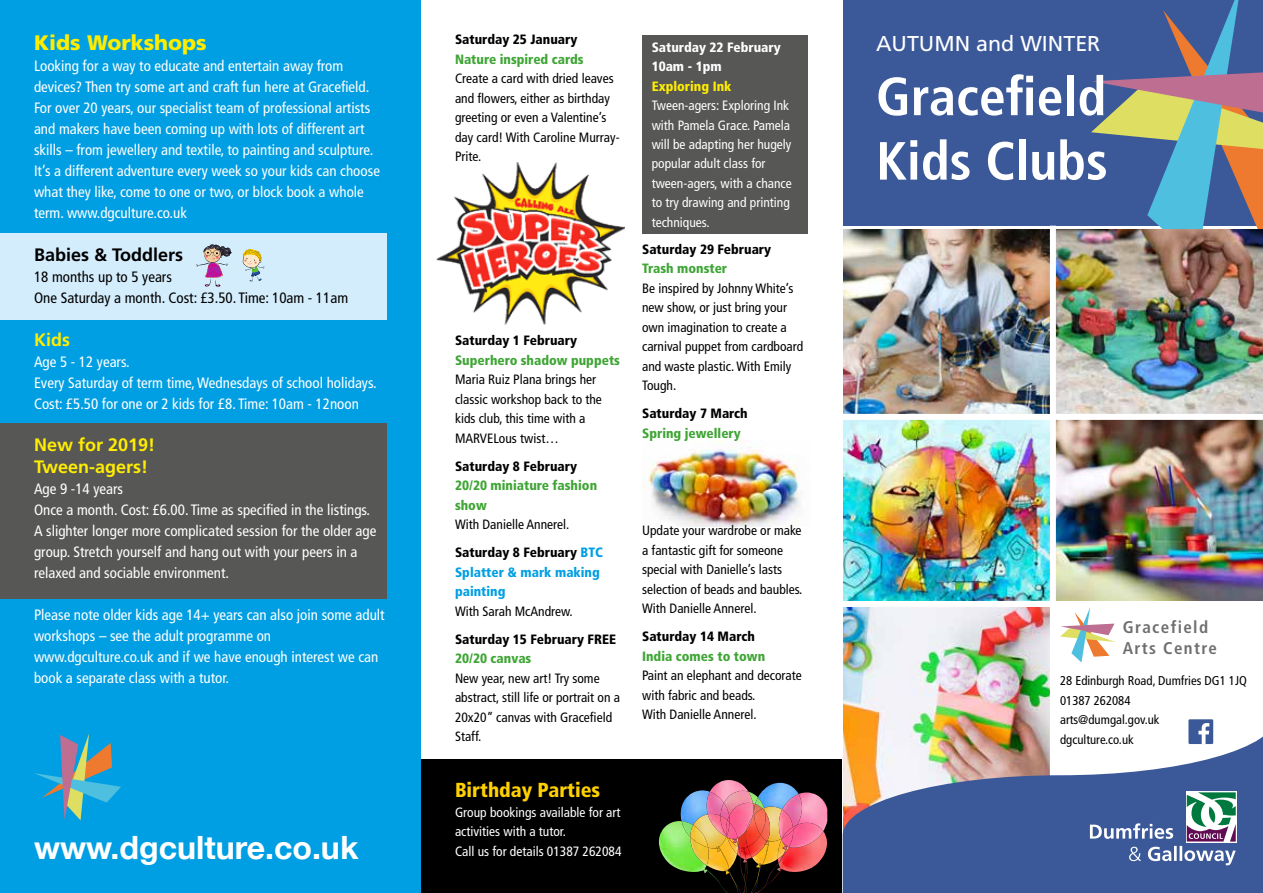
<style>
.page{position:relative;width:1263px;height:893px;background:#fff}
.page>*{position:absolute;margin:0;border:0;box-sizing:border-box;transform-origin:0 0}
.t1{font:700 condensed 53.7px/64.5px "Frutiger";color:#fff}
.t2{font:700 32.1px "Helvetica Neue";color:#fff}
.t3{font:21.45px "Frutiger";color:#fff}
.t4{font:900 21px "Frutiger";color:#ffed00}
.t5{font:900 condensed 20.25px "Frutiger";color:#ffd100}
.t6{font:700 18px/21.6px "Frutiger";color:#ffed00}
.t7{font:700 18px "Frutiger";color:#000}
.t8{font:700 condensed 16.95px/20.4px "Frutiger";letter-spacing:.08em;color:#706f6f}
.t9{font:condensed 15px/21px "Frutiger";color:#fff}
.t10{font:condensed 15px/21px "Frutiger";color:#000}
.t11{font:condensed 13.5px/19.5px "Frutiger";color:#000}
.t12{font:condensed 13.5px/19.5px "Frutiger";color:#fff}
.t13{font:900 condensed 13.5px "Frutiger";color:#000}
.t14{font:900 condensed 13.5px/19.5px "Frutiger";color:#3fa535}
.t15{font:900 condensed 13.5px/19.5px "Frutiger";color:#009fe3}
.t16{font:900 condensed 13.5px/19.5px "Frutiger";color:#fff}
.t17{font:900 condensed 13.5px "Frutiger";color:#ffed00}
.t18{font:condensed 12.75px/19.5px "Frutiger";color:#000}
.s1{font-weight:900}
.s2{font-weight:900;color:#009fe3}
</style>
<div class="page">
<img style="left:642px;top:441px;width:158px;height:86px">
<img style="left:436px;top:163px;width:188px;height:162px">
<div style="left:642px;top:35px;width:166px;height:198px;background:#575756"></div>
<div style="left:843px;top:0;width:420px;height:226px;background:#3b5999"></div>
<svg style="left:1091px;top:0;width:172px;height:230px"></svg>
<img style="left:843px;top:420px;width:207px;height:295px">
<img style="left:843px;top:230px;width:420px;height:184px">
<img style="left:1056px;top:420px;width:207px;height:181px">
<div style="left:842px;top:601px;width:421px;height:6px;background:#fff"></div>
<div style="left:1050px;top:226px;width:6px;height:594px;background:#fff"></div>
<svg style="left:843px;top:715px;width:420px;height:178px;fill:#3b5999"></svg>
<svg style="left:1090px;top:792px;width:146px;height:73px"></svg>
<div style="left:1188px;top:719px;width:25px;height:25px;background:#3b5999"></div>
<svg style="left:1198px;top:723px;width:11px;height:21px"></svg>
<div style="left:0;top:0;width:421px;height:893px;background:#009fe3"></div>
<div style="left:0;top:233px;width:387px;height:87px;background:#d4edfc"></div>
<div style="left:0;top:423px;width:387px;height:175px;background:#575756"></div>
<svg style="left:35px;top:734px;width:86px;height:86px"></svg>
<svg style="left:196px;top:244px;width:36px;height:43px"></svg>
<svg style="left:242px;top:249px;width:23px;height:32px"></svg>
<div style="left:421px;top:759px;width:421px;height:134px;background:#000"></div>
<img style="left:762px;top:783px;width:35px;height:8px">
<img style="left:808px;top:831px;width:19px;height:39px">
<img style="left:808px;top:792px;width:19px;height:39px">
<img style="left:808px;top:823px;width:15px;height:25px">
<img style="left:681px;top:790px;width:26px;height:31px">
<img style="left:659px;top:821px;width:43px;height:51px">
<img style="left:682px;top:821px;width:11px;height:16px">
<img style="left:693px;top:814px;width:9px;height:11px">
<img style="left:690px;top:847px;width:12px;height:18px">
<img style="left:690px;top:825px;width:12px;height:22px">
<img style="left:710px;top:780px;width:38px;height:11px">
<img style="left:702px;top:791px;width:106px;height:102px">
<svg style="left:1060px;top:607px;width:55px;height:55px"></svg>
<h3 class="t4" style="left:34px;top:30px;width:174px">Kids Workshops</h3>
<p class="t9" style="left:34px;top:56px;width:347px">Looking for a way to educate and entertain away from devices? Then try some art and craft fun here at Gracefield.<br>For over 20 years, our specialist team of professional artists and makers have been coming up with lots of different art skills – from jewellery and textile, to painting and sculpture.<br>It’s a different adventure every week so your kids can choose what they like, come to one or two, or block book a whole term. www.dgculture.co.uk</p>
<p class="t7" style="left:34px;top:244px;width:151px">Babies &amp; Toddlers</p>
<p class="t10" style="left:34px;top:266px;width:316px">18 months up to 5 years<br>One Saturday a month. Cost: £3.50. Time: 10am - 11am</p>
<p class="t6" style="left:34px;top:328px;width:37px">Kids</p>
<p class="t9" style="left:34px;top:351px;width:344px">Age 5 - 12 years.<br>Every Saturday of term time, Wednesdays of school holidays.<br>Cost: £5.50 for one or 2 kids for £8. Time: 10am - 12noon</p>
<p class="t6" style="left:34px;top:434px;width:123px">New for 2019!<br>Tween-agers!</p>
<p class="t9" style="left:34px;top:478px;width:344px">Age 9 -14 years<br>Once a month. Cost: £6.00. Time as specified in the listings.<br>A slighter longer more complicated session for the older age group. Stretch yourself and hang out with your peers in a relaxed and sociable environment.</p>
<p class="t9" style="left:34px;top:604px;width:352px">Please note older kids age 14+ years can also join some adult workshops – see the adult programme on www.dgculture.co.uk and if we have enough interest we can book a separate class with a tutor.</p>
<h2 class="t2" style="left:34px;top:822px;width:326px">www.dgculture.co.uk</h2>
<p class="t13" style="left:455px;top:31px;width:124px">Saturday 25 January</p>
<p class="t14" style="left:455px;top:49px;width:130px">Nature inspired cards</p>
<p class="t11" style="left:455px;top:69px;width:166px">Create a card with dried leaves and flowers, either as birthday greeting or even a Valentine’s day card! With Caroline Murray-<br>Prite.</p>
<p class="t13" style="left:455px;top:332px;width:124px">Saturday 1 February</p>
<p class="t14" style="left:455px;top:350px;width:166px">Superhero shadow puppets</p>
<p class="t11" style="left:455px;top:370px;width:148px">Maria Ruiz Plana brings her classic workshop back to the kids club, this time with a<br>MARVELous twist…</p>
<p class="t13" style="left:455px;top:458px;width:124px">Saturday 8 February</p>
<p class="t14" style="left:455px;top:476px;width:144px">20/20 miniature fashion show</p>
<p class="t11" style="left:455px;top:510px;width:149px;line-height:28px">With Danielle Annerel.<br><span class="s1">Saturday 8 February</span> <span class="s2">BTC</span></p>
<p class="t15" style="left:455px;top:562px;width:146px">Splatter &amp; mark making painting</p>
<p class="t11" style="left:455px;top:601px;width:119px">With Sarah McAndrew.</p>
<p class="t13" style="left:455px;top:631px;width:163px">Saturday 15 February FREE</p>
<p class="t14" style="left:455px;top:649px;width:78px">20/20 canvas</p>
<p class="t11" style="left:455px;top:668px;width:166px">New year, new art! Try some abstract, still life or portrait on a<br>20x20” canvas with Gracefield<br>Staff.</p>
<h3 class="t5" style="left:455px;top:778px;width:147px">Birthday Parties</h3>
<p class="t12" style="left:455px;top:802px;width:168px">Group bookings available for art activities with a tutor.<br>Call us for details 01387 262084</p>
<p class="t16" style="left:652px;top:37px;width:131px">Saturday 22 February<br>10am - 1pm</p>
<p class="t17" style="left:652px;top:78px;width:81px">Exploring Ink</p>
<p class="t12" style="left:652px;top:96px;width:142px">Tween-agers: Exploring Ink with Pamela Grace. Pamela will be adapting her hugely popular adult class for tween-agers, with a chance to try drawing and printing techniques.</p>
<p class="t13" style="left:642px;top:241px;width:131px">Saturday 29 February</p>
<p class="t14" style="left:642px;top:259px;width:87px">Trash monster</p>
<p class="t11" style="left:642px;top:278px;width:163px">Be inspired by Johnny White’s new show, or just bring your own imagination to create a carnival puppet from cardboard and waste plastic. With Emily<br>Tough.</p>
<p class="t13" style="left:642px;top:405px;width:107px">Saturday 7 March</p>
<p class="t14" style="left:642px;top:423px;width:100px">Spring jewellery</p>
<p class="t11" style="left:642px;top:521px;width:162px">Update your wardrobe or make a fantastic gift for someone special with Danielle’s lasts selection of beads and baubles.<br>With Danielle Annerel.</p>
<p class="t13" style="left:642px;top:628px;width:114px">Saturday 14 March</p>
<p class="t14" style="left:642px;top:646px;width:125px">India comes to town</p>
<p class="t11" style="left:642px;top:666px;width:161px">Paint an elephant and decorate with fabric and beads.<br>With Danielle Annerel.</p>
<h3 class="t3" style="left:876px;top:31px;width:226px">AUTUMN and WINTER</h3>
<h1 class="t1" style="left:876px;top:64px;width:233px">Gracefield<br>Kids Clubs</h1>
<p class="t8" style="left:1123px;top:617px;width:96px">Gracefield<br>Arts Centre</p>
<p class="t18" style="left:1060px;top:671px;width:188px">28 Edinburgh Road, Dumfries DG1 1JQ<br>01387 262084<br>arts@dumgal.gov.uk<br>dgculture.co.uk</p>
</div>
